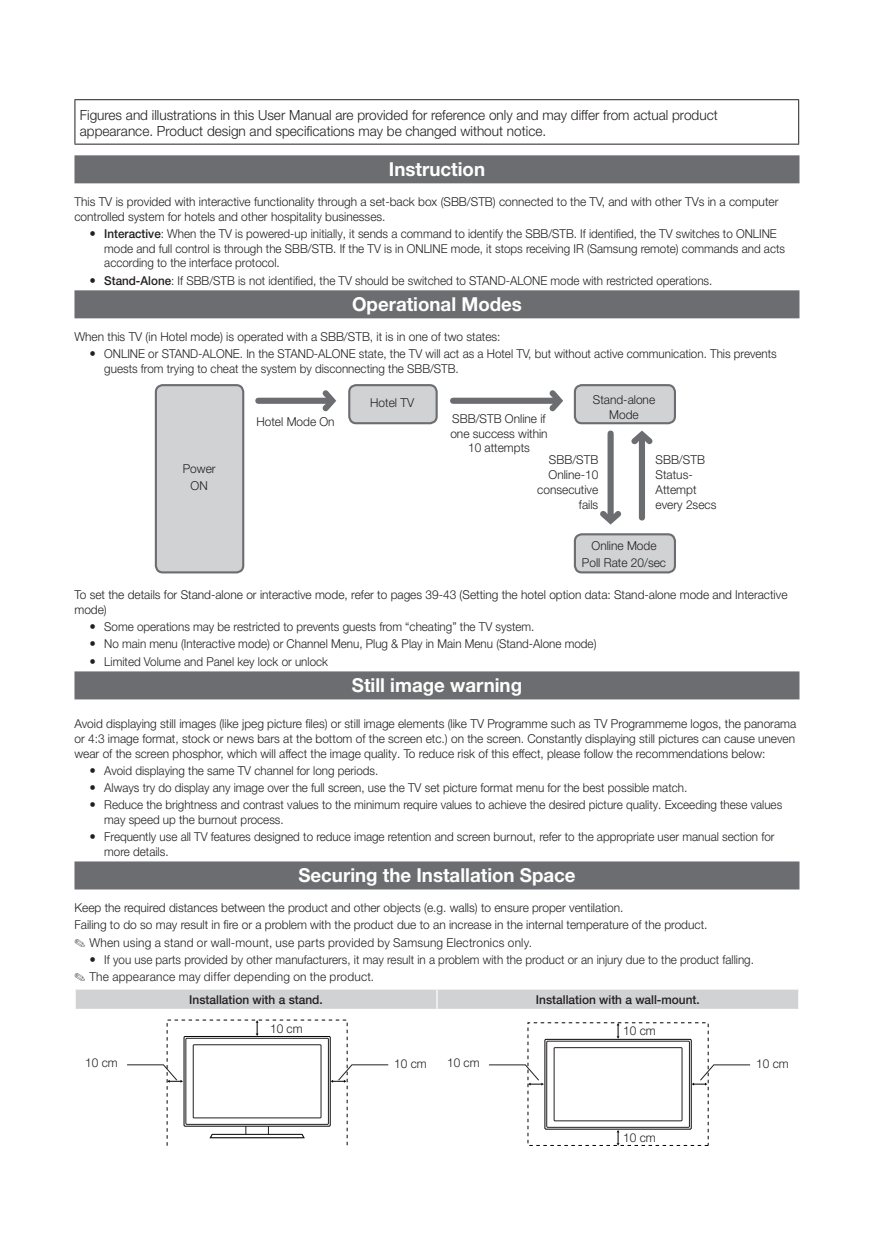
<style>
.page{position:relative;width:874px;height:1241px;background:#fff}
.page>*{position:absolute;margin:0;border:0;box-sizing:border-box;transform-origin:0 0}
.t1{font:700 19.25px "Helvetica Neue LT Pro";color:#fff}
.t2{font:300 14px/16.8px "Helvetica Neue LT Pro";color:#231f20}
.t3{font:300 12.25px/14.7px "Helvetica Neue LT Pro";color:#231f20}
.t4{font:300 12.25px/17.2px "Helvetica Neue LT Pro";color:#231f20;scale:.95 1}
.t5{font:500 12.25px "Helvetica Neue LT Pro";color:#231f20}
.s1{font-weight:500}
</style>
<div class="page">
<div style="left:74px;top:155px;width:725px;height:28px;background:#6c6d70"></div>
<div style="left:74px;top:290px;width:725px;height:28px;background:#6c6d70"></div>
<div style="left:74px;top:671px;width:725px;height:28px;background:#6c6d70"></div>
<div style="left:74px;top:861px;width:725px;height:28px;background:#6c6d70"></div>
<hr style="left:74px;top:99px;width:724px;height:1px;background:#231f20">
<hr style="left:74px;top:100px;width:1px;height:44px;background:#231f20">
<hr style="left:797px;top:100px;width:1px;height:44px;background:#231f20">
<hr style="left:74px;top:144px;width:724px;height:1px;background:#231f20">
<div style="left:156px;top:385px;width:87px;height:187px;background:#d1d2d4;border-radius:7px"></div>
<div style="left:155px;top:384px;width:89px;height:189px;border:2px solid #6c6d70;border-radius:7px"></div>
<div style="left:349px;top:385px;width:87px;height:38px;background:#d1d2d4;border-radius:7px"></div>
<div style="left:348px;top:384px;width:89px;height:40px;border:2px solid #6c6d70;border-radius:7px"></div>
<div style="left:574px;top:534px;width:100px;height:38px;background:#d1d2d4;border-radius:7px"></div>
<div style="left:573px;top:533px;width:102px;height:40px;border:2px solid #6c6d70;border-radius:7px"></div>
<div style="left:574px;top:385px;width:100px;height:38px;background:#d1d2d4;border-radius:7px"></div>
<div style="left:573px;top:384px;width:102px;height:40px;border:2px solid #6c6d70;border-radius:7px"></div>
<svg style="left:255px;top:390px;width:81px;height:21px"></svg>
<svg style="left:450px;top:390px;width:113px;height:21px"></svg>
<svg style="left:600px;top:430px;width:20px;height:94px"></svg>
<svg style="left:631px;top:430px;width:21px;height:90px"></svg>
<div style="left:75px;top:989px;width:724px;height:19px;background:#d1d2d4"></div>
<div style="left:245px;top:1116px;width:24px;height:20px;border:1px solid #231f20"></div>
<svg style="left:209px;top:1133px;width:96px;height:5px"></svg>
<div style="left:183px;top:1035px;width:147px;height:91px;border:1px solid #050504"></div>
<svg style="left:127px;top:1020px;width:262px;height:104px"></svg>
<svg style="left:489px;top:1022px;width:261px;height:123px"></svg>
<p class="t2" style="left:80px;top:106px;width:639px">Figures and illustrations in this User Manual are provided for reference only and may differ from actual product appearance. Product design and specifications may be changed without notice.</p>
<h1 class="t1" style="left:388px;top:157px;width:98px">Instruction</h1>
<p class="t3" style="left:74px;top:194px;width:705px">This TV is provided with interactive functionality through a set-back box (SBB/STB) connected to the TV, and with other TVs in a computer controlled system for hotels and other hospitality businesses.</p>
<p class="t4" style="left:104px;top:226px;width:717px;line-height:14.7px"><span class="s1">Interactive</span>: When the TV is powered-up initially, it sends a command to identify the SBB/STB. If identified, the TV switches to ONLINE mode and full control is through the SBB/STB. If the TV is in ONLINE mode, it stops receiving IR (Samsung remote) commands and acts according to the interface protocol.</p>
<p class="t4" style="left:104px;top:271px;width:641px"><span class="s1">Stand-Alone</span>: If SBB/STB is not identified, the TV should be switched to STAND-ALONE mode with restricted operations.</p>
<h1 class="t1" style="left:352px;top:292px;width:171px">Operational Modes</h1>
<p class="t3" style="left:104px;top:328px;width:673px;line-height:17.2px;text-indent:-30px">When this TV (in Hotel mode) is operated with a SBB/STB, it is in one of two states:<br>ONLINE or STAND-ALONE. In the STAND-ALONE state, the TV will act as a Hotel TV, but without active communication. This prevents</p>
<p class="t4" style="left:104px;top:360px;width:374px">guests from trying to cheat the system by disconnecting the SBB/STB.</p>
<p class="t3" style="left:183px;top:459px;width:34px;line-height:17.2px;text-align:center">Power<br>ON</p>
<p class="t3" style="left:256px;top:414px;width:80px">Hotel Mode On</p>
<p class="t3" style="left:370px;top:395px;width:45px">Hotel TV</p>
<p class="t3" style="left:592px;top:392px;width:64px;text-align:center">Stand-alone<br>Mode</p>
<p class="t3" style="left:450px;top:411px;width:99px;text-align:center">SBB/STB Online if one success within<br>10 attempts</p>
<p class="t3" style="left:537px;top:452px;width:62px;text-align:right">SBB/STB<br>Online-10 consecutive fails</p>
<p class="t3" style="left:655px;top:452px;width:62px">SBB/STB<br>Status-<br>Attempt every 2secs</p>
<p class="t3" style="left:581px;top:536px;width:86px;line-height:17.2px;text-align:center">Online Mode<br>Poll Rate 20/sec</p>
<p class="t3" style="left:74px;top:587px;width:714px">To set the details for Stand-alone or interactive mode, refer to pages 39-43 (Setting the hotel option data: Stand-alone mode and Interactive mode)</p>
<p class="t4" style="left:104px;top:618px;width:519px">Some operations may be restricted to prevents guests from “cheating” the TV system.<br>No main menu (Interactive mode) or Channel Menu, Plug &amp; Play in Main Menu (Stand-Alone mode)<br>Limited Volume and Panel key lock or unlock</p>
<h1 class="t1" style="left:352px;top:673px;width:171px">Still image warning</h1>
<p class="t3" style="left:74px;top:716px;width:723px;text-align:justify">Avoid displaying still images (like jpeg picture files) or still image elements (like TV Programme such as TV Programmeme logos, the panorama or 4:3 image format, stock or news bars at the bottom of the screen etc.) on the screen. Constantly displaying still pictures can cause uneven wear of the screen phosphor, which will affect the image quality. To reduce risk of this effect, please follow the recommendations below:</p>
<p class="t4" style="left:104px;top:761px;width:714px">Avoid displaying the same TV channel for long periods.<br>Always try do display any image over the full screen, use the TV set picture format menu for the best possible match.<br>Reduce the brightness and contrast values to the minimum require values to achieve the desired picture quality. Exceeding these values</p>
<p class="t4" style="left:104px;top:810px;width:706px">may speed up the burnout process.<br>Frequently use all TV features designed to reduce image retention and screen burnout, refer to the appropriate user manual section for</p>
<p class="t4" style="left:104px;top:842px;width:69px">more details.</p>
<h1 class="t1" style="left:298px;top:863px;width:278px">Securing the Installation Space</h1>
<p class="t3" style="left:74px;top:898px;width:634px;line-height:17.2px">Keep the required distances between the product and other objects (e.g. walls) to ensure proper ventilation.<br>Failing to do so may result in fire or a problem with the product due to an increase in the internal temperature of the product. ✎ When using a stand or wall-mount, use parts provided by Samsung Electronics only.</p>
<p class="t4" style="left:74px;top:950px;width:716px;text-indent:30px">If you use parts provided by other manufacturers, it may result in a problem with the product or an injury due to the product falling. ✎ The appearance may differ depending on the product.</p>
<p class="t5" style="left:189px;top:992px;width:135px">Installation with a stand.</p>
<p class="t5" style="left:535px;top:992px;width:165px">Installation with a wall-mount.</p>
<p class="t3" style="left:85px;top:1055px;width:34px">10 cm</p>
<p class="t3" style="left:270px;top:1020px;width:34px">10 cm</p>
<p class="t3" style="left:394px;top:1055px;width:34px">10 cm</p>
<p class="t3" style="left:447px;top:1055px;width:34px">10 cm</p>
<p class="t3" style="left:623px;top:1023px;width:34px">10 cm</p>
<p class="t3" style="left:623px;top:1129px;width:34px">10 cm</p>
<p class="t3" style="left:755px;top:1055px;width:34px">10 cm</p>
</div>
